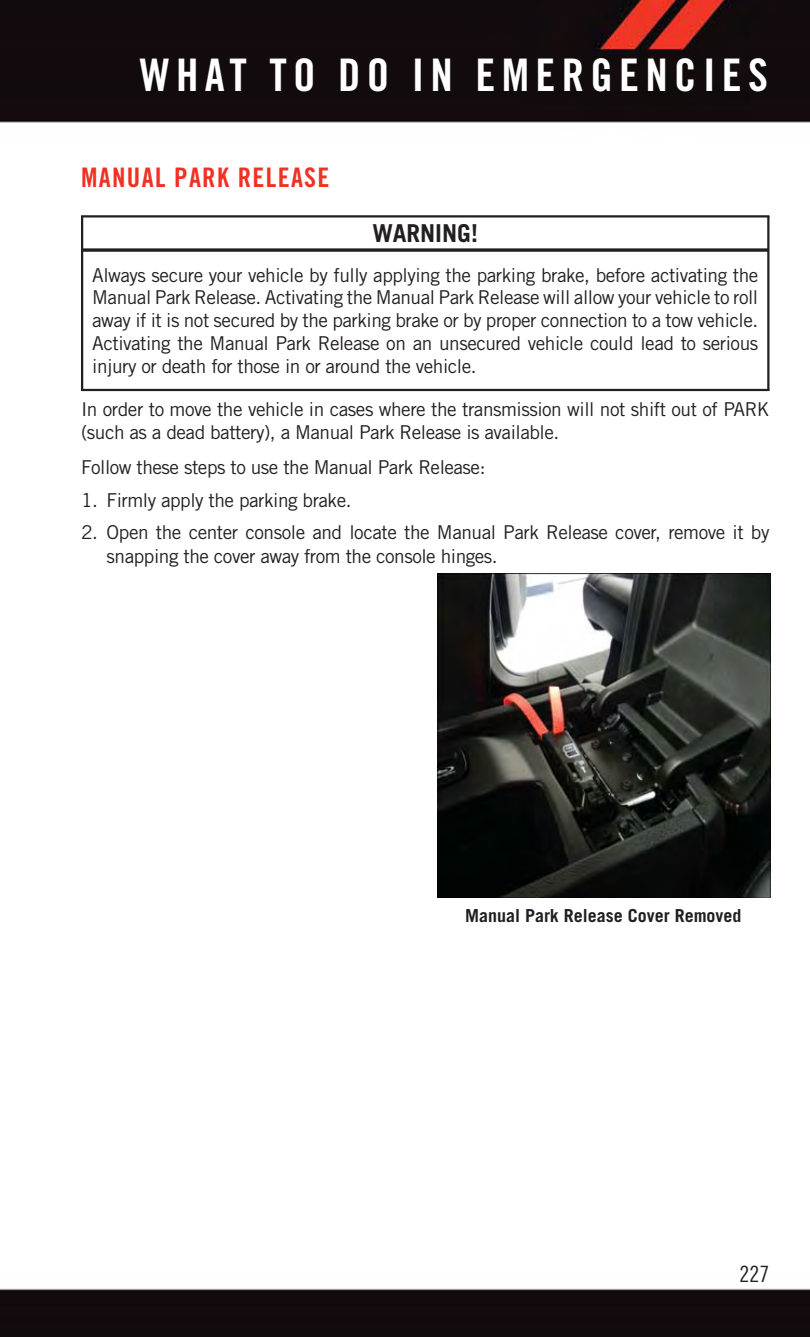
<style>
.page{position:relative;width:810px;height:1337px;background:#fff}
.page>*{position:absolute;margin:0;border:0;box-sizing:border-box;transform-origin:0 0}
.t1{font:45px "Trade Gothic LT Std Bd Cn 20";letter-spacing:.14em;color:#fff}
.t2{font:27px "Trade Gothic LT Std Bd Cn 20";letter-spacing:.05em;color:#ee3224}
.t3{font:700 24.75px "Trade Gothic LT Std";color:#231f20}
.t4{font:22.5px "Trade Gothic LT Std Cn 18";color:#231f20}
.t5{font:19.12px/22.9px "Trade Gothic LT Std";letter-spacing:-.025em;color:#231f20}
.t6{font:700 18px "Trade Gothic LT Std";color:#231f20}
</style>
<div class="page">
<img style="left:0;top:0;width:810px;height:1336px">
<svg style="left:83px;top:248px;width:684px;height:4px;background:#444142"></svg>
<hr style="left:81px;top:215px;width:689px;height:2px;background:#231f20">
<hr style="left:767px;top:216px;width:2px;height:174px;background:#231f20">
<hr style="left:81px;top:389px;width:689px;height:2px;background:#231f20">
<hr style="left:81px;top:216px;width:2px;height:174px;background:#231f20">
<img style="left:437px;top:573px;width:334px;height:324px">
<h1 class="t1" style="left:140px;top:59px;width:630px">WHAT TO DO IN EMERGENCIES</h1>
<h2 class="t2" style="left:81px;top:167px;width:250px">MANUAL PARK RELEASE</h2>
<p class="t3" style="left:373px;top:224px;width:107px">WARNING!</p>
<p class="t5" style="left:92px;top:265px;width:668px;text-align:justify">Always secure your vehicle by fully applying the parking brake, before activating the Manual Park Release. Activating the Manual Park Release will allow your vehicle to roll away if it is not secured by the parking brake or by proper connection to a tow vehicle.<br>Activating the Manual Park Release on an unsecured vehicle could lead to serious injury or death for those in or around the vehicle.</p>
<p class="t5" style="left:81px;top:399px;width:690px;line-height:23.6px">In order to move the vehicle in cases where the transmission will not shift out of PARK (such as a dead battery), a Manual Park Release is available.</p>
<p class="t5" style="left:81px;top:457px;width:406px">Follow these steps to use the Manual Park Release:</p>
<p class="t5" style="left:81px;top:490px;width:272px">1. Firmly apply the parking brake.</p>
<p class="t5" style="left:107px;top:522px;width:664px;line-height:23.6px;text-indent:-26px">2. Open the center console and locate the Manual Park Release cover, remove it by snapping the cover away from the console hinges.</p>
<p class="t6" style="left:465px;top:909px;width:278px">Manual Park Release Cover Removed</p>
<p class="t4" style="left:740px;top:1266px;width:31px">227</p>
</div>
